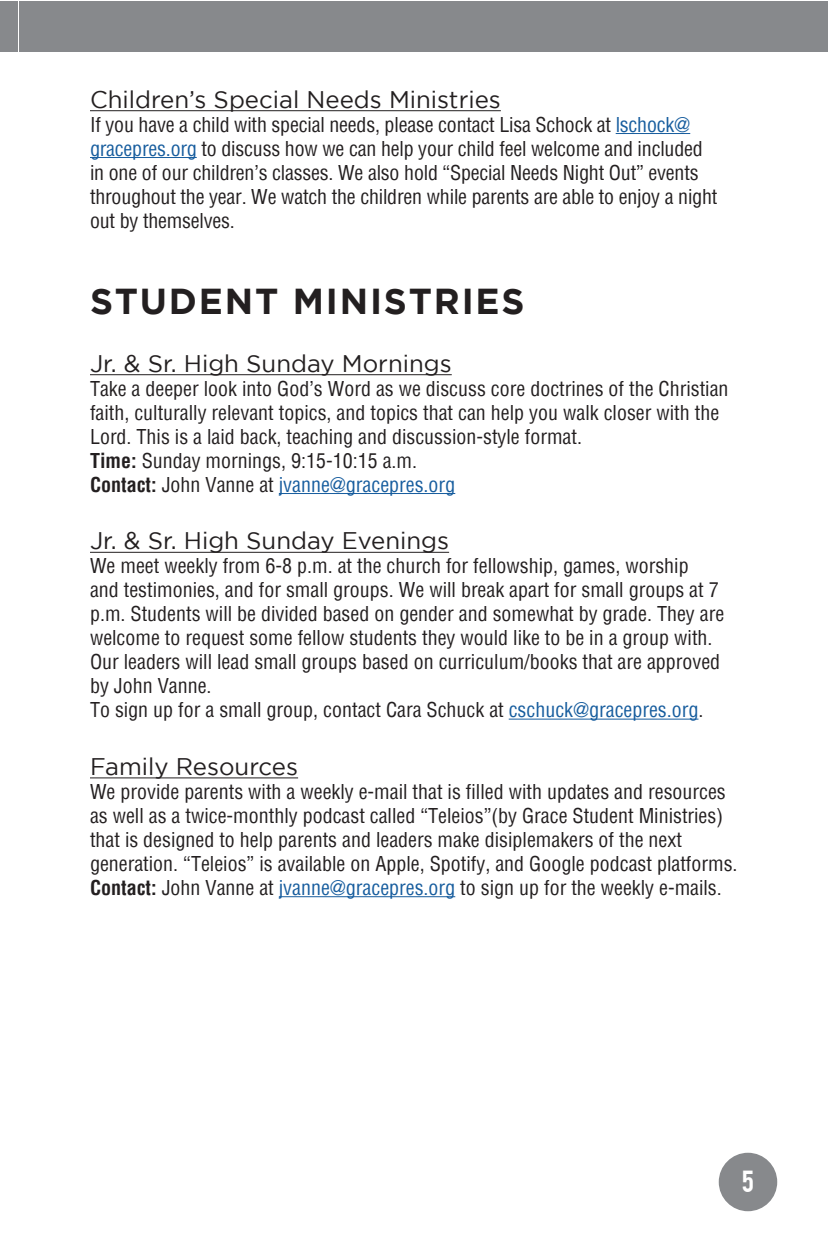
<style>
.page{position:relative;width:828px;height:1260px;background:#fff}
.page>*{position:absolute;margin:0;border:0;box-sizing:border-box;transform-origin:0 0}
.t1{font:700 36px "Gotham";letter-spacing:.05em;color:#231f20}
.t2{font:24px "Gotham";color:#231f20}
.t3{font:24px "Bebas";color:#fff}
.t4{font:condensed 20px/24px "Helvetica";color:#231f20}
.t5{font:condensed 20px "Helvetica";color:#175d9e}
.s1{color:#175d9e}
.s2{font-weight:700}
.s3{font-weight:700;color:#231f20}
.s4{color:#231f20}
</style>
<div class="page">
<div style="left:0;top:1px;width:18px;height:50px;background:#87898c"></div>
<div style="left:19px;top:1px;width:809px;height:50px;background:#87898c"></div>
<hr style="left:90px;top:110px;width:411px;height:1px;background:#231f20">
<hr style="left:616px;top:133px;width:74px;height:1px;background:#175d9e">
<hr style="left:90px;top:157px;width:107px;height:1px;background:#175d9e">
<hr style="left:90px;top:374px;width:362px;height:1px;background:#231f20">
<hr style="left:279px;top:493px;width:176px;height:1px;background:#175d9e">
<hr style="left:90px;top:552px;width:359px;height:1px;background:#231f20">
<hr style="left:509px;top:719px;width:189px;height:1px;background:#175d9e">
<hr style="left:90px;top:778px;width:208px;height:1px;background:#231f20">
<hr style="left:279px;top:896px;width:176px;height:1px;background:#175d9e">
<div style="left:719px;top:1153px;width:58px;height:58px;background:#87898c;border-radius:50%"></div>
<p class="t2" style="left:90px;top:86px;width:412px">Children’s Special Needs Ministries</p>
<p class="t4" style="left:90px;top:112px;width:629px">If you have a child with special needs, please contact Lisa Schock at <span class="s1">lschock@ gracepres.org</span> to discuss how we can help your child feel welcome and included in one of our children’s classes. We also hold “Special Needs Night Out” events throughout the year. We watch the children while parents are able to enjoy a night out by themselves.</p>
<p class="t1" style="left:90px;top:280px;width:436px">STUDENT MINISTRIES</p>
<p class="t2" style="left:90px;top:350px;width:363px">Jr. &amp; Sr. High Sunday Mornings</p>
<p class="t4" style="left:90px;top:376px;width:640px">Take a deeper look into God’s Word as we discuss core doctrines of the Christian faith, culturally relevant topics, and topics that can help you walk closer with the<br>Lord. This is a laid back, teaching and discussion-style format.</p>
<p class="t4" style="left:90px;top:448px;width:329px"><span class="s2">Time:</span> Sunday mornings, 9:15-10:15 a.m.</p>
<p class="t5" style="left:90px;top:471px;width:367px"><span class="s3">Contact:</span> <span class="s4">John Vanne at</span> jvanne@gracepres.org</p>
<p class="t2" style="left:90px;top:527px;width:361px">Jr. &amp; Sr. High Sunday Evenings</p>
<p class="t4" style="left:90px;top:554px;width:636px">We meet weekly from 6-8 p.m. at the church for fellowship, games, worship<br>and testimonies, and for small groups. We will break apart for small groups at 7 p.m. Students will be divided based on gender and somewhat by grade. They are welcome to request some fellow students they would like to be in a group with.<br>Our leaders will lead small groups based on curriculum/books that are approved by John Vanne.</p>
<p class="t4" style="left:90px;top:698px;width:615px">To sign up for a small group, contact Cara Schuck at <span class="s1">cschuck@gracepres.org</span>.</p>
<p class="t2" style="left:90px;top:753px;width:210px">Family Resources</p>
<p class="t4" style="left:90px;top:779px;width:649px">We provide parents with a weekly e-mail that is filled with updates and resources as well as a twice-monthly podcast called “Teleios”(by Grace Student Ministries) that is designed to help parents and leaders make disiplemakers of the next generation. “Teleios” is available on Apple, Spotify, and Google podcast platforms.</p>
<p class="t4" style="left:90px;top:875px;width:633px"><span class="s2">Contact:</span> John Vanne at <span class="s1">jvanne@gracepres.org</span> to sign up for the weekly e-mails.</p>
<p class="t3" style="left:742px;top:1164px;width:14px">5</p>
</div>
